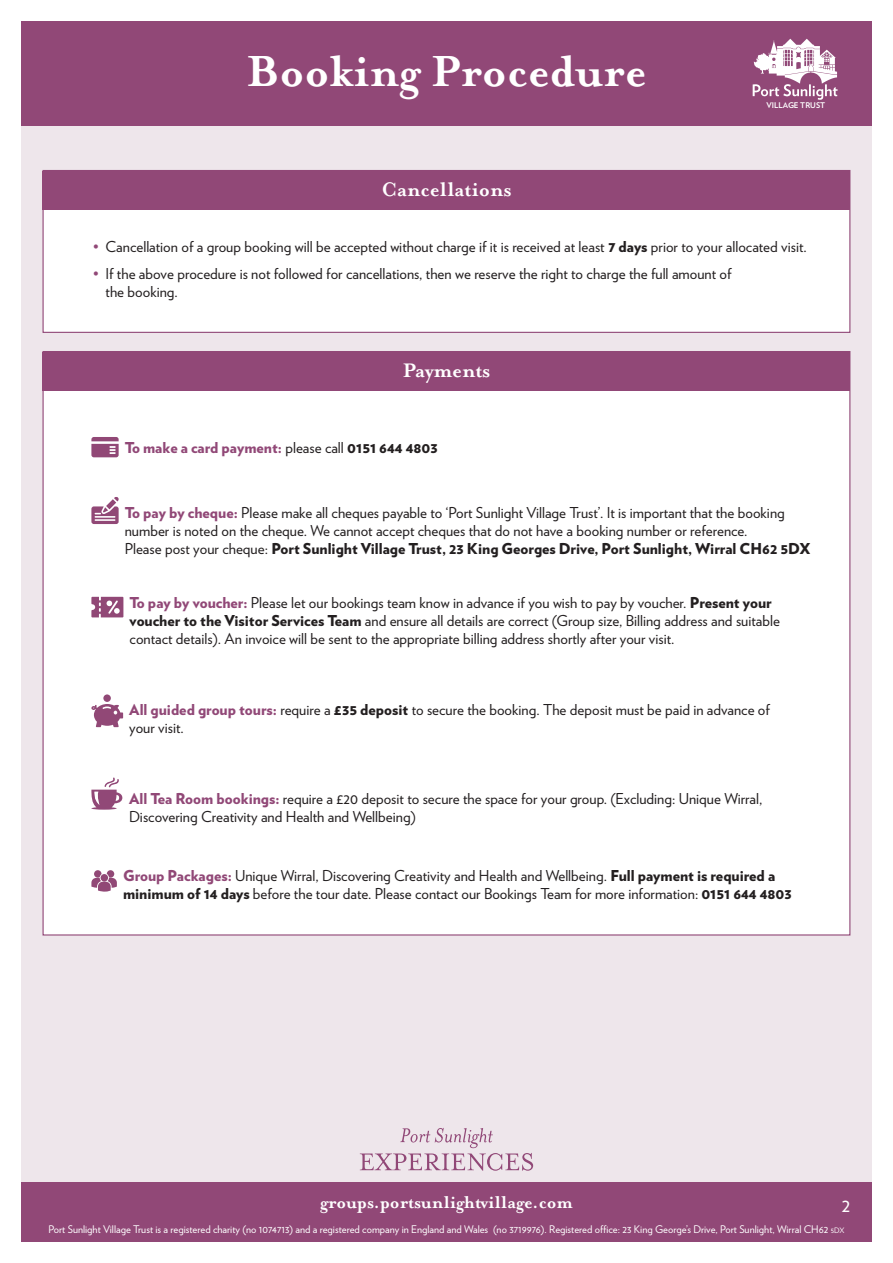
<style>
.page{position:relative;width:893px;height:1263px;background:#fff}
.page>*{position:absolute;margin:0;border:0;box-sizing:border-box;transform-origin:0 0}
.t1{font:700 49.95px "Mrs Eaves";color:#fff}
.t2{font:700 22.5px "Mrs Eaves";color:#fff}
.t3{font:700 19.5px "Mrs Eaves";color:#fff}
.t4{font:19.5px "Verlag";color:#fff}
.t5{font:15px/18px "Verlag";color:#231f20}
.t6{font:900 15px "Verlag";color:#914877}
.t7{font:10.5px "Verlag";color:#fff}
.t8{font:700 7.8px "Verlag";color:#fff}
.s1{color:#914877}
.s2{font-weight:900}
.s3{font-weight:400;color:#231f20}
.s4{color:#231f20}
.s5{font-weight:900;color:#914877}
.s6{font-size:7.5px}
</style>
<div class="page">
<div style="left:21px;top:21px;width:851px;height:1221px;background:#eee6eb"></div>
<div style="left:21px;top:21px;width:851px;height:105px;background:#914877"></div>
<svg style="left:753px;top:39px;width:84px;height:61px"></svg>
<div style="left:21px;top:1182px;width:851px;height:60px;background:#914877"></div>
<svg style="left:360px;top:1128px;width:173px;height:43px"></svg>
<div style="left:43px;top:170px;width:807px;height:163px;background:#fff;border:1px solid #914877"></div>
<div style="left:43px;top:171px;width:807px;height:38px;background:#914877"></div>
<div style="left:43px;top:351px;width:807px;height:584px;background:#fff;border:1px solid #914877"></div>
<div style="left:43px;top:352px;width:807px;height:38px;background:#914877"></div>
<svg style="left:91px;top:437px;width:28px;height:20px"></svg>
<svg style="left:91px;top:497px;width:28px;height:27px"></svg>
<svg style="left:91px;top:597px;width:32px;height:20px"></svg>
<svg style="left:91px;top:694px;width:32px;height:33px"></svg>
<svg style="left:91px;top:777px;width:31px;height:33px"></svg>
<svg style="left:91px;top:870px;width:26px;height:22px"></svg>
<p class="t1" style="left:247px;top:42px;width:401px">Booking Procedure</p>
<p class="t2" style="left:382px;top:176px;width:131px">Cancellations</p>
<p class="t8" style="left:766px;top:99px;width:60px">VILLAGE TRUST</p>
<p class="t5" style="left:93px;top:237px;width:715px"><span class="s1">•</span> Cancellation of a group booking will be accepted without charge if it is received at least <span class="s2">7 days</span> prior to your allocated visit.</p>
<p class="t5" style="left:106px;top:264px;width:627px;text-indent:-12px"><span class="s1">•</span> If the above procedure is not followed for cancellations, then we reserve the right to charge the full amount of the booking.</p>
<p class="t2" style="left:403px;top:357px;width:89px">Payments</p>
<p class="t6" style="left:125px;top:435px;width:314px">To make a card payment: <span class="s3">please call</span> <span class="s4">0151 644 4803</span></p>
<p class="t5" style="left:125px;top:503px;width:687px"><span class="s5">To pay by cheque:</span> Please make all cheques payable to ‘Port Sunlight Village Trust’. It is important that the booking number is noted on the cheque. We cannot accept cheques that do not have a booking number or reference.<br>Please post your cheque: <span class="s2">Port Sunlight Village Trust, 23 King Georges Drive, Port Sunlight, Wirral CH62 5DX</span></p>
<p class="t5" style="left:130px;top:593px;width:652px"><span class="s5">To pay by voucher:</span> Please let our bookings team know in advance if you wish to pay by voucher. <span class="s2">Present your voucher to the Visitor Services Team</span> and ensure all details are correct (Group size, Billing address and suitable contact details). An invoice will be sent to the appropriate billing address shortly after your visit.</p>
<p class="t5" style="left:129px;top:700px;width:642px"><span class="s5">All guided group tours:</span> require a <span class="s2">£35 deposit</span> to secure the booking. The deposit must be paid in advance of your visit.</p>
<p class="t5" style="left:129px;top:788px;width:635px"><span class="s5">All Tea Room bookings:</span> require a £20 deposit to secure the space for your group. (Excluding: Unique Wirral,<br>Discovering Creativity and Health and Wellbeing)</p>
<p class="t5" style="left:123px;top:866px;width:670px"><span class="s5">Group Packages:</span> Unique Wirral, Discovering Creativity and Health and Wellbeing. <span class="s2">Full payment is required a minimum of 14 days</span> before the tour date. Please contact our Bookings Team for more information: <span class="s2">0151 644 4803</span></p>
<p class="t3" style="left:320px;top:1191px;width:254px">groups.portsunlightvillage.com</p>
<p class="t7" style="left:49px;top:1221px;width:797px">Port Sunlight Village Trust is a registered charity (no 1074713) and a registered company in England and Wales (no 3719976). Registered office: 23 King George’s Drive, Port Sunlight, Wirral CH62 <span class="s6">5DX</span></p>
<p class="t4" style="left:842px;top:1190px;width:10px">2</p>
</div>
